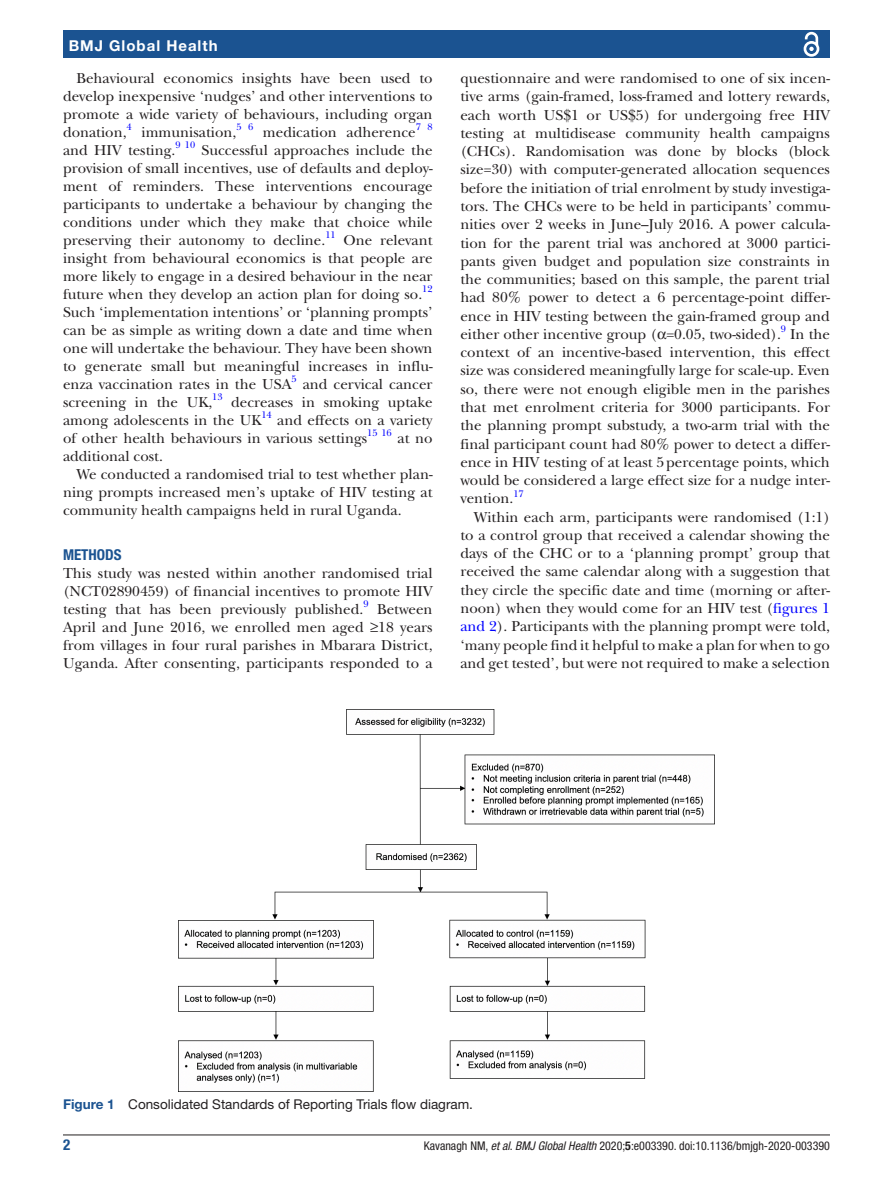
<style>
.page{position:relative;width:893px;height:1191px;background:#fff}
.page>*{position:absolute;margin:0;border:0;box-sizing:border-box;transform-origin:0 0}
.t1{font:15px/18.3px "New Baskerville";color:#231f20;text-align:justify}
.t2{font:700 15px "Helvetica Neue LT Std";letter-spacing:.065em;color:#fff}
.t3{font:700 condensed 15px "Helvetica Neue LT Std";color:#1b5391}
.t4{font:13.5px "Helvetica Neue LT Std";color:#231f20}
.t5{font:condensed 12px "Helvetica Neue LT Std";color:#231f20}
.t6{font:9.9px "New Baskerville";color:#00f}
.s1{color:#00f}
.s2{font-weight:700;color:#1b5391}
.s3{font-style:italic}
.s4{font-weight:700}
</style>
<div class="page">
<hr style="left:63px;top:1134px;width:767px;height:1px;background:#231f20">
<div style="left:63px;top:31px;width:767px;height:27px;background:#1b5391"></div>
<svg style="left:803px;top:31px;width:17px;height:26px"></svg>
<img style="left:178px;top:709px;width:537px;height:382px">
<p class="t2" style="left:69px;top:36px;width:150px">BMJ Global Health</p>
<p class="t1" style="left:63px;top:69px;width:371px;text-indent:14px">Behavioural economics insights have been used to develop inexpensive ‘nudges’ and other interventions to promote a wide variety of behaviours, including organ donation,</p>
<p class="t6" style="left:416px;top:121px;width:18px">7 8</p>
<p class="t6" style="left:236px;top:121px;width:18px">5 6</p>
<p class="t1" style="left:263px;top:123px;width:154px">medication adherence</p>
<p class="t6" style="left:127px;top:121px;width:7px">4</p>
<p class="t1" style="left:142px;top:123px;width:96px">immunisation,</p>
<p class="t1" style="left:63px;top:141px;width:114px">and HIV testing.</p>
<p class="t6" style="left:175px;top:139px;width:21px">9 10</p>
<p class="t1" style="left:63px;top:141px;width:371px;text-indent:139px">Successful approaches include the provision of small incentives, use of defaults and deploy&shy;ment of reminders. These interventions encourage participants to undertake a behaviour by changing the conditions under which they make that choice while preserving their autonomy to decline.</p>
<p class="t6" style="left:325px;top:229px;width:12px">11</p>
<p class="t1" style="left:63px;top:231px;width:371px;text-indent:280px">One relevant insight from behavioural economics is that people are more likely to engage in a desired behaviour in the near future when they develop an action plan for doing so.</p>
<p class="t6" style="left:422px;top:283px;width:12px">12</p>
<p class="t1" style="left:63px;top:303px;width:371px">Such ‘implementation intentions’ or ‘planning prompts’ can be as simple as writing down a date and time when one will undertake the behaviour. They have been shown to generate small but meaningful increases in influ&shy;enza vaccination rates in the USA</p>
<p class="t6" style="left:292px;top:373px;width:7px">5</p>
<p class="t1" style="left:303px;top:375px;width:131px">and cervical cancer</p>
<p class="t1" style="left:63px;top:393px;width:151px">screening in the UK,</p>
<p class="t6" style="left:212px;top:391px;width:12px">13</p>
<p class="t1" style="left:63px;top:393px;width:371px;text-indent:168px">decreases in smoking uptake among adolescents in the UK</p>
<p class="t6" style="left:261px;top:409px;width:12px">14</p>
<p class="t1" style="left:63px;top:411px;width:371px;text-indent:214px">and effects on a variety of other health behaviours in various settings</p>
<p class="t6" style="left:367px;top:427px;width:26px">15 16</p>
<p class="t1" style="left:397px;top:429px;width:37px">at no</p>
<p class="t1" style="left:63px;top:447px;width:101px">additional cost.</p>
<p class="t1" style="left:76px;top:465px;width:358px">We conducted a randomised trial to test whether plan-</p>
<p class="t1" style="left:63px;top:483px;width:371px">ning prompts increased men’s uptake of HIV testing at</p>
<p class="t1" style="left:63px;top:501px;width:340px">community health campaigns held in rural Uganda.</p>
<p class="t3" style="left:63px;top:546px;width:60px">METHODS</p>
<p class="t1" style="left:63px;top:564px;width:371px">This study was nested within another randomised trial (NCT02890459) of financial incentives to promote HIV testing that has been previously published.</p>
<p class="t6" style="left:363px;top:598px;width:7px">9</p>
<p class="t1" style="left:63px;top:600px;width:371px;text-indent:314px">Between April and June 2016, we enrolled men aged ≥18 years from villages in four rural parishes in Mbarara District, Uganda. After consenting, participants responded to a</p>
<p class="t1" style="left:460px;top:69px;width:371px">questionnaire and were randomised to one of six incen&shy;tive arms (gain-framed, loss-framed and lottery rewards, each worth US$1 or US$5) for undergoing free HIV testing at multidisease community health campaigns (CHCs). Randomisation was done by blocks (block size=30) with computer-generated allocation sequences before the initiation of trial enrolment by study investiga&shy;tors. The CHCs were to be held in participants’ commu&shy;nities over 2 weeks in June–July 2016. A power calcula&shy;tion for the parent trial was anchored at 3000 partici&shy;pants given budget and population size constraints in the communities; based on this sample, the parent trial had 80% power to detect a 6 percentage-point differ&shy;ence in HIV testing between the gain-framed group and either other incentive group ( =0.05, two-sided).</p>
<p class="t6" style="left:781px;top:323px;width:7px">9</p>
<p class="t1" style="left:460px;top:325px;width:371px;text-indent:330px">In the context of an incentive-based intervention, this effect size was considered meaningfully large for scale-up. Even so, there were not enough eligible men in the parishes that met enrolment criteria for 3000 participants. For the planning prompt substudy, a two-arm trial with the final participant count had 80% power to detect a differ&shy;ence in HIV testing of at least 5percentage points, which would be considered a large effect size for a nudge inter&shy;vention.</p>
<p class="t6" style="left:513px;top:487px;width:12px">17</p>
<p class="t1" style="left:460px;top:508px;width:371px;text-indent:14px">Within each arm, participants were randomised (1:1) to a control group that received a calendar showing the days of the CHC or to a ‘planning prompt’ group that received the same calendar along with a suggestion that they circle the specific date and time (morning or after&shy;noon) when they would come for an HIV test (<span class="s1">figures 1 and 2</span>). Participants with the planning prompt were told, ‘many people find it helpful to make a plan for when to go and get tested’, but were not required to make a selection</p>
<p class="t4" style="left:63px;top:1096px;width:412px"><span class="s2">Figure 1</span> Consolidated Standards of Reporting Trials flow diagram.</p>
<p class="t3" style="left:63px;top:1135px;width:9px">2</p>
<p class="t5" style="left:424px;top:1138px;width:408px">Kavanagh NM, <span class="s3">et al</span>. <span class="s3">BMJ Global Health</span> 2020;<span class="s4">5</span>:e003390. doi:10.1136/bmjgh-2020-003390</p>
</div>
